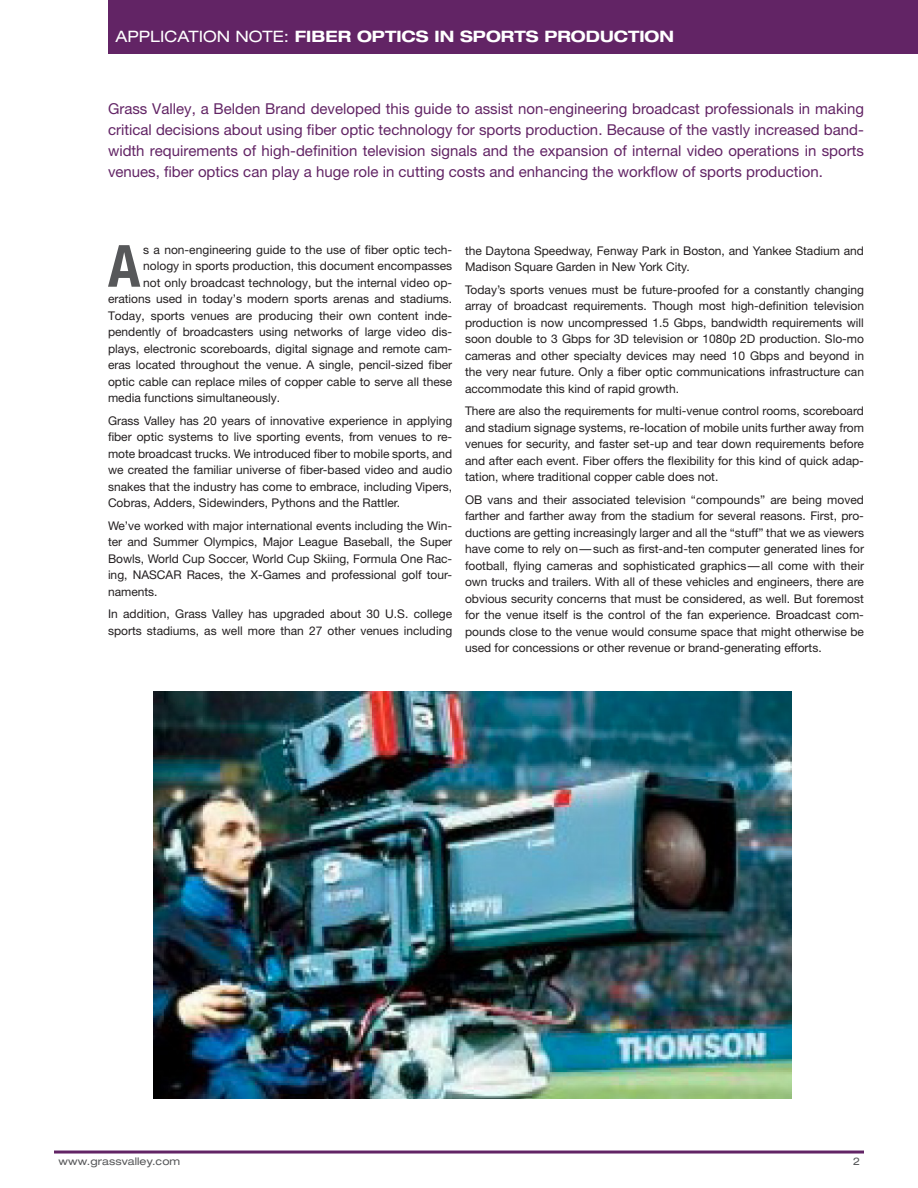
<style>
.page{position:relative;width:918px;height:1188px;background:#fff}
.page>*{position:absolute;margin:0;border:0;box-sizing:border-box;transform-origin:0 0}
._2014_Intro_1st_para{font:700 condensed 58.2px "Helvetica Neue";color:#57585a}
.t1{font:700 expanded 15.75px "Helvetica Neue";color:#fff}
._2014_Purple_Intro{font:15px/21px "Helvetica Neue";color:#622465;text-align:justify}
._2014_Collaterals_Te{font:12px/16.5px "Helvetica Neue";color:#231f20;text-align:justify}
._2014_Intro_1st_para-2{font:12px "Helvetica Neue LT Std";color:#231f20}
.t2{font:expanded 10.5px "Helvetica Neue LT Std";letter-spacing:.01em;color:#57585a}
.s1{font-family:"Helvetica Neue LT Std";font-weight:400}
</style>
<div class="page">
<div style="left:108px;top:0;width:810px;height:54px;background:#622465"></div>
<hr style="left:54px;top:1151px;width:810px;height:3px;background:#622465">
<img style="left:153px;top:692px;width:639px;height:407px">
<p class="t1" style="left:116px;top:26px;width:560px"><span class="s1">APPLICATION NOTE:</span> FIBER OPTICS IN SPORTS PRODUCTION</p>
<p class="_2014_Purple_Intro" style="left:108px;top:98px;width:758px">Grass Valley, a Belden Brand developed this guide to assist non-engineering broadcast professionals in making critical decisions about using fiber optic technology for sports production. Because of the vastly increased band&shy;width requirements of high-definition television signals and the expansion of internal video operations in sports venues, fiber optics can play a huge role in cutting costs and enhancing the workflow of sports production.</p>
<p class="_2014_Intro_1st_para" style="left:108px;top:231px;width:34px">A</p>
<p class="_2014_Intro_1st_para-2" style="left:143px;top:242px;width:310px">s a non-engineering guide to the use of fiber optic tech-</p>
<p class="_2014_Intro_1st_para-2" style="left:143px;top:259px;width:310px">nology in sports production, this document encompasses</p>
<p class="_2014_Intro_1st_para-2" style="left:143px;top:275px;width:310px">not only broadcast technology, but the internal video op-</p>
<p class="_2014_Intro_1st_para-2" style="left:108px;top:292px;width:346px">erations used in today’s modern sports arenas and stadiums.</p>
<p class="_2014_Intro_1st_para-2" style="left:108px;top:308px;width:346px">Today, sports venues are producing their own content inde-</p>
<p class="_2014_Intro_1st_para-2" style="left:108px;top:325px;width:346px">pendently of broadcasters using networks of large video dis-</p>
<p class="_2014_Intro_1st_para-2" style="left:108px;top:341px;width:346px">plays, electronic scoreboards, digital signage and remote cam-</p>
<p class="_2014_Intro_1st_para-2" style="left:108px;top:358px;width:346px">eras located throughout the venue. A single, pencil-sized fiber</p>
<p class="_2014_Intro_1st_para-2" style="left:108px;top:374px;width:346px">optic cable can replace miles of copper cable to serve all these</p>
<p class="_2014_Intro_1st_para-2" style="left:108px;top:391px;width:174px">media functions simultaneously.</p>
<p class="_2014_Collaterals_Te" style="left:108px;top:412px;width:346px">Grass Valley has 20 years of innovative experience in applying fiber optic systems to live sporting events, from venues to re&shy;mote broadcast trucks. We introduced fiber to mobile sports, and we created the familiar universe of fiber-based video and audio snakes that the industry has come to embrace, including Vipers, Cobras, Adders, Sidewinders, Pythons and the Rattler.</p>
<p class="_2014_Collaterals_Te" style="left:108px;top:517px;width:346px">We’ve worked with major international events including the Win&shy;ter and Summer Olympics, Major League Baseball, the Super Bowls, World Cup Soccer, World Cup Skiing, Formula One Rac&shy;ing, NASCAR Races, the X-Games and professional golf tour&shy;naments.</p>
<p class="_2014_Collaterals_Te" style="left:108px;top:606px;width:346px">In addition, Grass Valley has upgraded about 30 U.S. college sports stadiums, as well more than 27 other venues including</p>
<p class="_2014_Collaterals_Te" style="left:465px;top:242px;width:401px">the Daytona Speedway, Fenway Park in Boston, and Yankee Stadium and<br>Madison Square Garden in New York City.</p>
<p class="_2014_Collaterals_Te" style="left:465px;top:281px;width:401px">Today’s sports venues must be future-proofed for a constantly changing array of broadcast requirements. Though most high-definition television production is now uncompressed 1.5 Gbps, bandwidth requirements will soon double to 3 Gbps for 3D television or 1080p 2D production. Slo-mo cameras and other specialty devices may need 10 Gbps and beyond in the very near future. Only a fiber optic communications infrastructure can accommodate this kind of rapid growth.</p>
<p class="_2014_Collaterals_Te" style="left:465px;top:402px;width:401px">There are also the requirements for multi-venue control rooms, scoreboard and stadium signage systems, re-location of mobile units further away from venues for security, and faster set-up and tear down requirements before and after each event. Fiber offers the flexibility for this kind of quick adap&shy;tation, where traditional copper cable does not.</p>
<p class="_2014_Collaterals_Te" style="left:465px;top:491px;width:401px">OB vans and their associated television “compounds” are being moved farther and farther away from the stadium for several reasons. First, pro&shy;ductions are getting increasingly larger and all the “stuff” that we as viewers have come to rely on—such as first-and-ten computer generated lines for football, flying cameras and sophisticated graphics—all come with their own trucks and trailers. With all of these vehicles and engineers, there are obvious security concerns that must be considered, as well. But foremost for the venue itself is the control of the fan experience. Broadcast com&shy;pounds close to the venue would consume space that might otherwise be used for concessions or other revenue or brand-generating efforts.</p>
<p class="t2" style="left:58px;top:1155px;width:123px">www.grassvalley.com</p>
<p class="t2" style="left:853px;top:1155px;width:9px">2</p>
</div>
